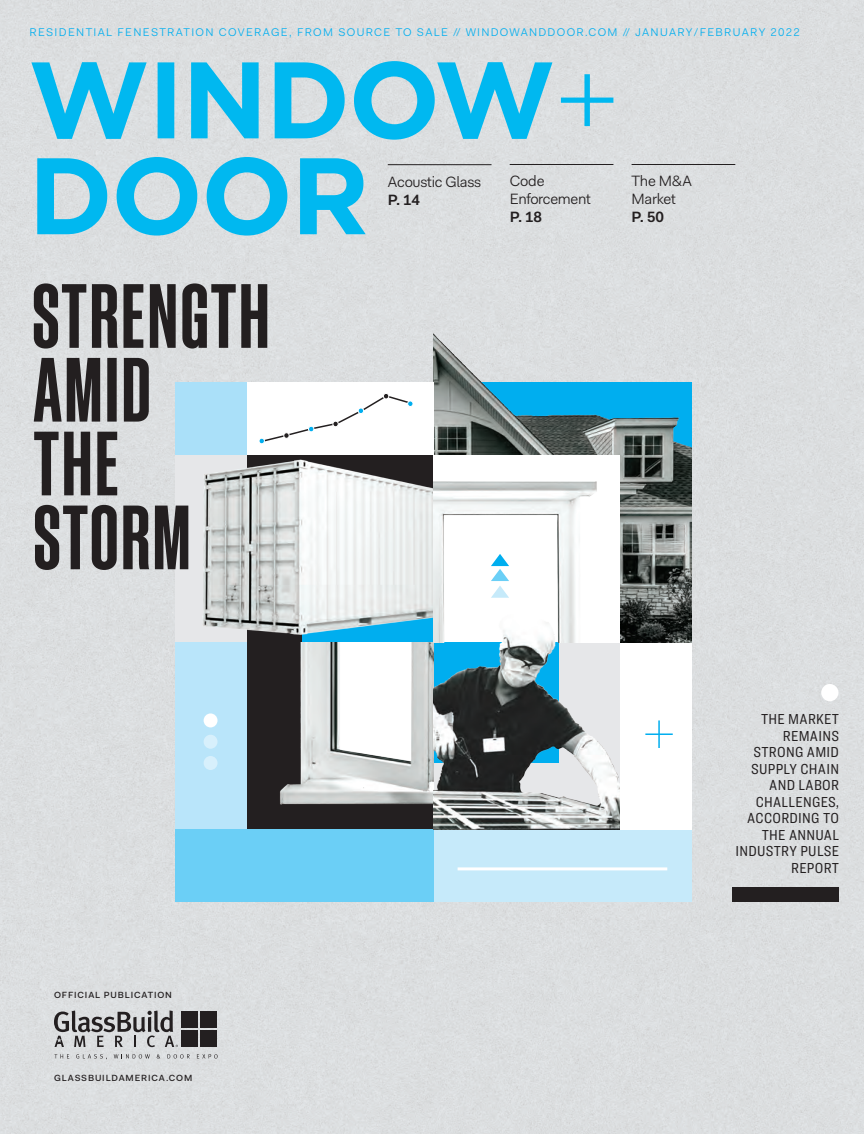
<style>
.page{position:relative;width:864px;height:1134px;background:#dcdedf}
.page>*{position:absolute;margin:0;border:0;box-sizing:border-box;transform-origin:0 0}
.Cover_Plus{font:15px/16.5px "Ringside Condensed";letter-spacing:.02em;color:#231f20;text-align:right}
.Cover_Plus-2{font:15px/18px "Fakt Blond";letter-spacing:-.02em;color:#231f20}
.Cover_Plus-3{font:600 15px "Fakt";color:#231f20}
.Cover_Strapline{font:11.25px "Fakt Blond";letter-spacing:.12em;color:#00aeef}
.t1{font:500 9px "Fakt";letter-spacing:.095em;color:#231f20}
</style>
<div class="page">
<div style="left:433px;top:829px;width:259px;height:73px;background:#c6eafa"></div>
<div style="left:620px;top:642px;width:72px;height:187px;background:#fff"></div>
<div style="left:175px;top:642px;width:72px;height:187px;background:#b9e5fa"></div>
<div style="left:247px;top:642px;width:186px;height:187px;background:#231f20"></div>
<img style="left:433px;top:332px;width:259px;height:310px">
<div style="left:433px;top:455px;width:187px;height:187px;background:#fff"></div>
<img style="left:280px;top:642px;width:153px;height:163px">
<div style="left:175px;top:829px;width:259px;height:73px;background:#6bcff6"></div>
<div style="left:247px;top:382px;width:187px;height:73px;background:#fff"></div>
<img style="left:163px;top:401px;width:270px;height:241px">
<hr style="left:658px;top:720px;width:2px;height:28px;background:#00aeef">
<hr style="left:645px;top:733px;width:28px;height:2px;background:#00aeef">
<div style="left:175px;top:382px;width:72px;height:73px;background:#aae0f9"></div>
<div style="left:204px;top:713px;width:14px;height:14px;background:#fff;border-radius:50%"></div>
<div style="left:204px;top:756px;width:14px;height:14px;background:#d7f0fc;border-radius:50%"></div>
<div style="left:204px;top:735px;width:14px;height:14px;background:#d7f0fc;border-radius:50%"></div>
<svg style="left:259px;top:393px;width:154px;height:51px"></svg>
<img style="left:433px;top:481px;width:164px;height:89px">
<img style="left:433px;top:570px;width:187px;height:259px">
<hr style="left:458px;top:867px;width:209px;height:3px;background:#fff">
<hr style="left:632px;top:164px;width:103px;height:1px;background:#231f20">
<svg style="left:31px;top:61px;width:582px;height:175px;background:#92d1e4"></svg>
<svg style="left:34px;top:283px;width:233px;height:66px;background:#767576"></svg>
<svg style="left:34px;top:358px;width:115px;height:64px;background:#666466"></svg>
<svg style="left:34px;top:432px;width:83px;height:63px;background:#797879"></svg>
<svg style="left:35px;top:505px;width:153px;height:65px;background:#6b6a6b"></svg>
<div style="left:40px;top:947px;width:186px;height:176px;background:#dcdee0"></div>
<svg style="left:55px;top:1054px;width:14px;height:4px"></svg>
<svg style="left:76px;top:1054px;width:31px;height:5px"></svg>
<svg style="left:114px;top:1054px;width:36px;height:5px"></svg>
<svg style="left:157px;top:1054px;width:3px;height:5px"></svg>
<svg style="left:167px;top:1054px;width:23px;height:5px"></svg>
<svg style="left:197px;top:1054px;width:21px;height:5px"></svg>
<div style="left:200px;top:1011px;width:17px;height:17px;background:#231f20"></div>
<div style="left:181px;top:1011px;width:17px;height:17px;background:#231f20"></div>
<div style="left:181px;top:1030px;width:17px;height:17px;background:#231f20"></div>
<div style="left:200px;top:1030px;width:17px;height:17px;background:#231f20"></div>
<svg style="left:54px;top:1010px;width:124px;height:37px"></svg>
<div style="left:821px;top:684px;width:17px;height:17px;background:#fff;border-radius:50%"></div>
<div style="left:733px;top:887px;width:106px;height:15px;background:#231f20"></div>
<p class="Cover_Strapline" style="left:29px;top:25px;width:772px">RESIDENTIAL FENESTRATION COVERAGE, FROM SOURCE TO SALE // WINDOWANDDOOR.COM // JANUARY/FEBRUARY 2022</p>
<p class="Cover_Plus-2" style="left:388px;top:172px;width:95px">Acoustic Glass</p>
<p class="Cover_Plus-3" style="left:388px;top:189px;width:34px">P. 14</p>
<p class="Cover_Plus-2" style="left:510px;top:172px;width:83px">Code<br>Enforcement</p>
<p class="Cover_Plus-3" style="left:510px;top:207px;width:34px">P. 18</p>
<p class="Cover_Plus-2" style="left:632px;top:172px;width:62px">The M&amp;A<br>Market</p>
<p class="Cover_Plus-3" style="left:632px;top:207px;width:34px">P. 50</p>
<p class="t1" style="left:54px;top:989px;width:119px">OFFICIAL PUBLICATION</p>
<p class="t1" style="left:54px;top:1072px;width:140px">GLASSBUILDAMERICA.COM</p>
<p class="Cover_Plus" style="left:735px;top:711px;width:105px">THE MARKET<br>REMAINS<br>STRONG AMID<br>SUPPLY CHAIN<br>AND LABOR<br>CHALLENGES,<br>ACCORDING TO<br>THE ANNUAL<br>INDUSTRY PULSE<br>REPORT</p>
</div>
